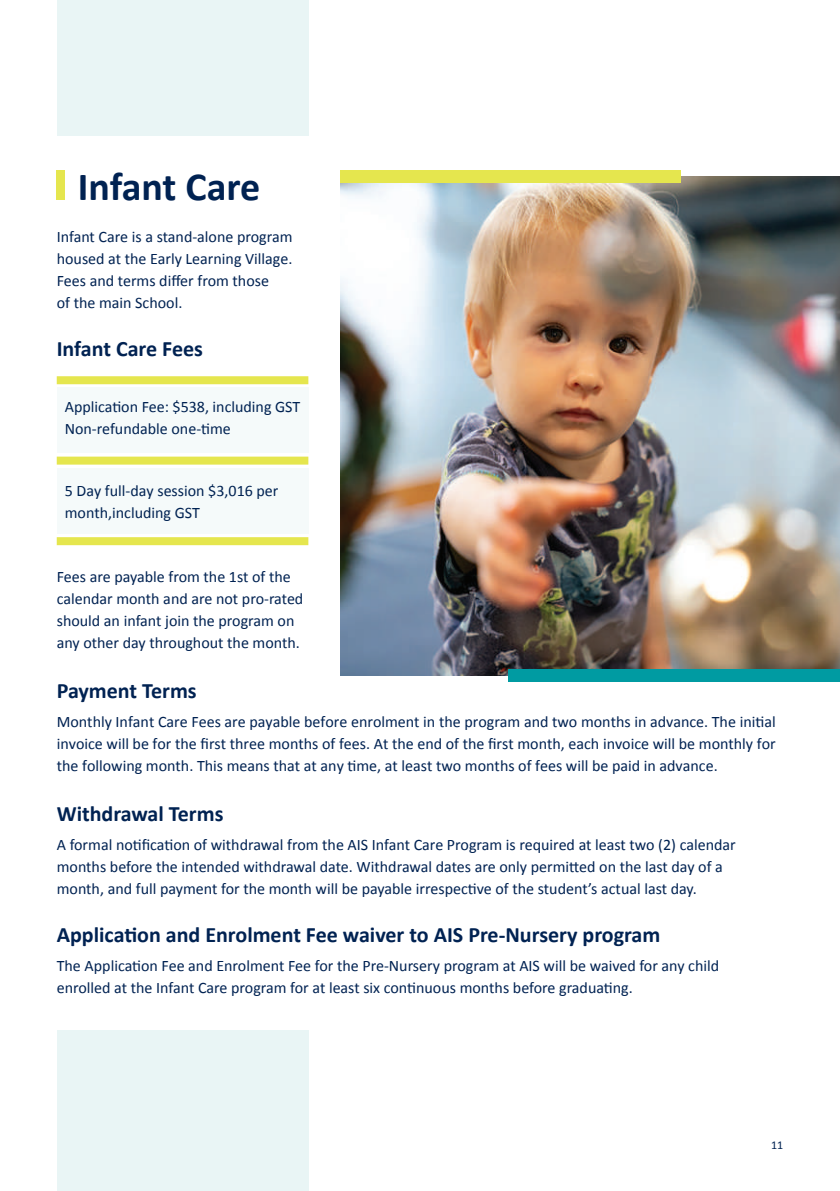
<style>
.page{position:relative;width:840px;height:1191px;background:#fff}
.page>*{position:absolute;margin:0;border:0;box-sizing:border-box;transform-origin:0 0}
.t1{font:700 40px "Calibri";letter-spacing:-.005em;color:#002252}
.t2{font:700 22px "Calibri";color:#002252}
.t3{font:16px/22px "Calibri";color:#002252}
.t4{font:12px "Calibri";color:#002252}
</style>
<div class="page">
<div style="left:57px;top:388px;width:251px;height:65px;background:#f5fafa"></div>
<img style="left:340px;top:176px;width:499px;height:500px">
<div style="left:57px;top:376px;width:251px;height:8px;background:#e5e64e"></div>
<div style="left:57px;top:456px;width:251px;height:8px;background:#e5e64e"></div>
<div style="left:57px;top:468px;width:251px;height:65px;background:#f5fafa"></div>
<div style="left:57px;top:537px;width:251px;height:8px;background:#e5e64e"></div>
<div style="left:57px;top:0;width:251px;height:135px;background:#e9f5f5"></div>
<div style="left:57px;top:1031px;width:251px;height:160px;background:#e9f5f5"></div>
<div style="left:57px;top:170px;width:8px;height:30px;background:#e5e64e"></div>
<div style="left:340px;top:170px;width:340px;height:12px;background:#e5e64e"></div>
<div style="left:508px;top:670px;width:331px;height:12px;background:#009ba2"></div>
<h1 class="t1" style="left:78px;top:158px;width:184px">Infant Care</h1>
<p class="t3" style="left:57px;top:224px;width:237px">Infant Care is a stand-alone program housed at the Early Learning Village.<br>Fees and terms differ from those<br>of the main School.</p>
<h2 class="t2" style="left:57px;top:333px;width:148px">Infant Care Fees</h2>
<p class="t3" style="left:65px;top:395px;width:237px">Application Fee: $538, including GST<br>Non-refundable one-time</p>
<p class="t3" style="left:65px;top:479px;width:215px">5 Day full-day session $3,016 per month,including GST</p>
<p class="t3" style="left:57px;top:565px;width:248px">Fees are payable from the 1st of the calendar month and are not pro-rated should an infant join the program on any other day throughout the month.</p>
<h2 class="t2" style="left:57px;top:675px;width:141px">Payment Terms</h2>
<p class="t3" style="left:57px;top:710px;width:720px;text-align:justify">Monthly Infant Care Fees are payable before enrolment in the program and two months in advance. The initial invoice will be for the first three months of fees. At the end of the first month, each invoice will be monthly for the following month. This means that at any time, at least two months of fees will be paid in advance.</p>
<h2 class="t2" style="left:57px;top:798px;width:168px">Withdrawal Terms</h2>
<p class="t3" style="left:57px;top:833px;width:680px">A formal notification of withdrawal from the AIS Infant Care Program is required at least two (2) calendar months before the intended withdrawal date. Withdrawal dates are only permitted on the last day of a month, and full payment for the month will be payable irrespective of the student’s actual last day.</p>
<h2 class="t2" style="left:57px;top:919px;width:604px">Application and Enrolment Fee waiver to AIS Pre-Nursery program</h2>
<p class="t3" style="left:57px;top:954px;width:663px">The Application Fee and Enrolment Fee for the Pre-Nursery program at AIS will be waived for any child enrolled at the Infant Care program for at least six continuous months before graduating.</p>
<p class="t4" style="left:770px;top:1137px;width:14px">11</p>
</div>
